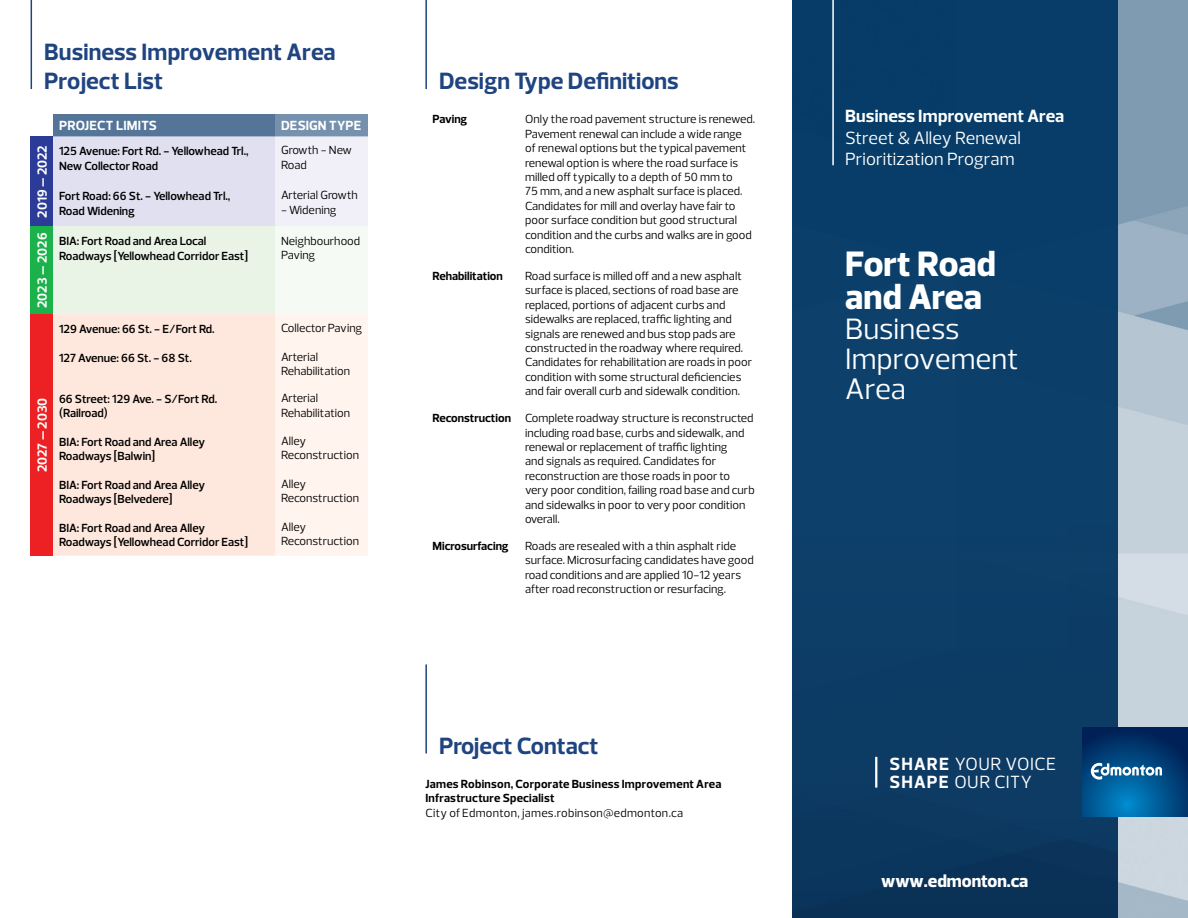
<style>
.page{position:relative;width:1188px;height:918px;background:#fff}
.page>*{position:absolute;margin:0;border:0;box-sizing:border-box;transform-origin:0 0}
.t1{font:800 36px/33px "Prelo";color:#fff}
.t2{font:30px/30px "Prelo";color:#fff}
.t3{font:700 24px/28.8px "Prelo";color:#1f4480}
.t4{font:18px/21.6px "Prelo";letter-spacing:.005em;color:#fff}
.t5{font:18px/17.2px "Prelo";letter-spacing:.025em;color:#fff}
.t6{font:700 18px "Prelo";letter-spacing:.005em;color:#fff}
.t7{font:800 18px "Prelo";color:#fff}
.t8{font:700 13.5px "Prelo";color:#fff}
.t9{font:12px/14.4px "Prelo";color:#000}
.t10{font:600 12px/14.4px "Prelo";color:#000}
.t11{font:700 12px/14.4px "Prelo";letter-spacing:.015em;color:#000}
.t12{font:12px "Prelo";letter-spacing:.02em;color:#000}
.s1{font-weight:700}
</style>
<div class="page">
<img style="left:1118px;top:0;width:70px;height:918px">
<div style="left:792px;top:0;width:326px;height:918px;background:#0c3e68"></div>
<img style="left:792px;top:727px;width:326px;height:191px">
<hr style="left:832px;top:0;width:2px;height:165px;background:#fff">
<svg style="left:1082px;top:728px;width:106px;height:89px;background:#004680"></svg>
<svg style="left:1091px;top:763px;width:71px;height:17px"></svg>
<hr style="left:875px;top:757px;width:2px;height:31px;background:#fff">
<div style="left:53px;top:114px;width:222px;height:22px;background:#547598"></div>
<div style="left:275px;top:114px;width:93px;height:22px;background:#7691ad"></div>
<div style="left:31px;top:136px;width:22px;height:90px;background:#2c3b97"></div>
<svg style="left:53px;top:136px;width:315px;height:90px"></svg>
<div style="left:31px;top:226px;width:22px;height:88px;background:#1bb24b"></div>
<div style="left:53px;top:226px;width:222px;height:88px;background:#e9f4e7"></div>
<div style="left:275px;top:226px;width:93px;height:88px;background:#f5faf4"></div>
<div style="left:31px;top:314px;width:22px;height:242px;background:#ed2124"></div>
<div style="left:53px;top:314px;width:222px;height:242px;background:#fee7dc"></div>
<div style="left:275px;top:314px;width:93px;height:242px;background:#fff4ee"></div>
<hr style="left:31px;top:0;width:1px;height:89px;background:#1f4480">
<hr style="left:425px;top:0;width:2px;height:89px;background:#1f4480">
<hr style="left:425px;top:664px;width:2px;height:90px;background:#1f4480">
<h3 class="t3" style="left:44px;top:38px;width:293px">Business Improvement Area<br>Project List</h3>
<p class="t8" style="left:59px;top:118px;width:99px">PROJECT LIMITS</p>
<p class="t8" style="left:281px;top:118px;width:82px">DESIGN TYPE</p>
<p class="t8" style="left:34px;top:218px;width:74px;rotate:-90deg">2019 – 2022</p>
<p class="t10" style="left:59px;top:144px;width:191px">125 Avenue: Fort Rd. - Yellowhead Trl.,<br>New Collector Road</p>
<p class="t9" style="left:281px;top:143px;width:73px">Growth - New<br>Road</p>
<p class="t10" style="left:59px;top:189px;width:173px">Fort Road: 66 St. - Yellowhead Trl.,<br>Road Widening</p>
<p class="t9" style="left:281px;top:188px;width:78px">Arterial Growth</p>
<p class="t9" style="left:281px;top:203px;width:57px">- Widening</p>
<p class="t8" style="left:34px;top:308px;width:77px;rotate:-90deg">2023 – 2026</p>
<p class="t10" style="left:59px;top:234px;width:190px">BIA: Fort Road and Area Local<br>Roadways [Yellowhead Corridor East]</p>
<p class="t9" style="left:281px;top:233px;width:81px">Neighbourhood<br>Paving</p>
<p class="t8" style="left:34px;top:472px;width:76px;rotate:-90deg">2027 – 2030</p>
<p class="t10" style="left:59px;top:322px;width:157px">129 Avenue: 66 St. - E/Fort Rd.</p>
<p class="t9" style="left:281px;top:321px;width:82px">Collector Paving</p>
<p class="t10" style="left:59px;top:350px;width:134px">127 Avenue: 66 St. - 68 St.</p>
<p class="t9" style="left:281px;top:350px;width:71px">Arterial<br>Rehabilitation</p>
<p class="t10" style="left:59px;top:392px;width:160px">66 Street: 129 Ave. - S/Fort Rd. (Railroad)</p>
<p class="t9" style="left:281px;top:391px;width:71px">Arterial<br>Rehabilitation</p>
<p class="t10" style="left:59px;top:435px;width:148px">BIA: Fort Road and Area Alley<br>Roadways [Balwin]</p>
<p class="t9" style="left:281px;top:434px;width:80px">Alley<br>Reconstruction</p>
<p class="t10" style="left:59px;top:478px;width:148px">BIA: Fort Road and Area Alley<br>Roadways [Belvedere]</p>
<p class="t9" style="left:281px;top:477px;width:80px">Alley<br>Reconstruction</p>
<p class="t10" style="left:59px;top:520px;width:190px">BIA: Fort Road and Area Alley<br>Roadways [Yellowhead Corridor East]</p>
<p class="t9" style="left:281px;top:520px;width:80px">Alley<br>Reconstruction</p>
<h3 class="t3" style="left:439px;top:67px;width:241px">Design Type Definitions</h3>
<p class="t11" style="left:433px;top:112px;width:36px">Paving</p>
<p class="t9" style="left:525px;top:112px;width:231px">Only the road pavement structure is renewed.<br>Pavement renewal can include a wide range of renewal options but the typical pavement renewal option is where the road surface is milled off typically to a depth of 50 mm to<br>75 mm, and a new asphalt surface is placed.<br>Candidates for mill and overlay have fair to poor surface condition but good structural condition and the curbs and walks are in good condition.</p>
<p class="t11" style="left:433px;top:269px;width:72px">Rehabilitation</p>
<p class="t9" style="left:525px;top:269px;width:229px">Road surface is milled off and a new asphalt surface is placed, sections of road base are replaced, portions of adjacent curbs and sidewalks are replaced, traffic lighting and signals are renewed and bus stop pads are constructed in the roadway where required.<br>Candidates for rehabilitation are roads in poor condition with some structural deficiencies and fair overall curb and sidewalk condition.</p>
<p class="t9" style="left:525px;top:411px;width:231px;text-indent:-93px"><span class="s1">Reconstruction</span> Complete roadway structure is reconstructed including road base, curbs and sidewalk, and renewal or replacement of traffic lighting<br>and signals as required. Candidates for reconstruction are those roads in poor to very poor condition, failing road base and curb and sidewalks in poor to very poor condition overall.</p>
<p class="t11" style="left:433px;top:539px;width:77px">Microsurfacing</p>
<p class="t9" style="left:525px;top:539px;width:230px">Roads are resealed with a thin asphalt ride surface. Microsurfacing candidates have good road conditions and are applied 10-12 years after road reconstruction or resurfacing.</p>
<h3 class="t3" style="left:439px;top:731px;width:161px">Project Contact</h3>
<p class="t11" style="left:425px;top:777px;width:298px">James Robinson, Corporate Business Improvement Area<br>Infrastructure Specialist</p>
<p class="t12" style="left:425px;top:805px;width:259px">City of Edmonton, james.robinson@edmonton.ca</p>
<h3 class="t6" style="left:845px;top:105px;width:221px">Business Improvement Area</h3>
<h3 class="t4" style="left:845px;top:127px;width:177px">Street &amp; Alley Renewal<br>Prioritization Program</h3>
<h1 class="t1" style="left:845px;top:248px;width:152px">Fort Road and Area</h1>
<h2 class="t2" style="left:845px;top:314px;width:175px">Business<br>Improvement<br>Area</h2>
<h3 class="t5" style="left:890px;top:756px;width:168px"><span class="s1">SHARE</span> YOUR VOICE<br><span class="s1">SHAPE</span> OUR CITY</h3>
<h3 class="t7" style="left:881px;top:870px;width:149px">www.edmonton.ca</h3>
</div>
